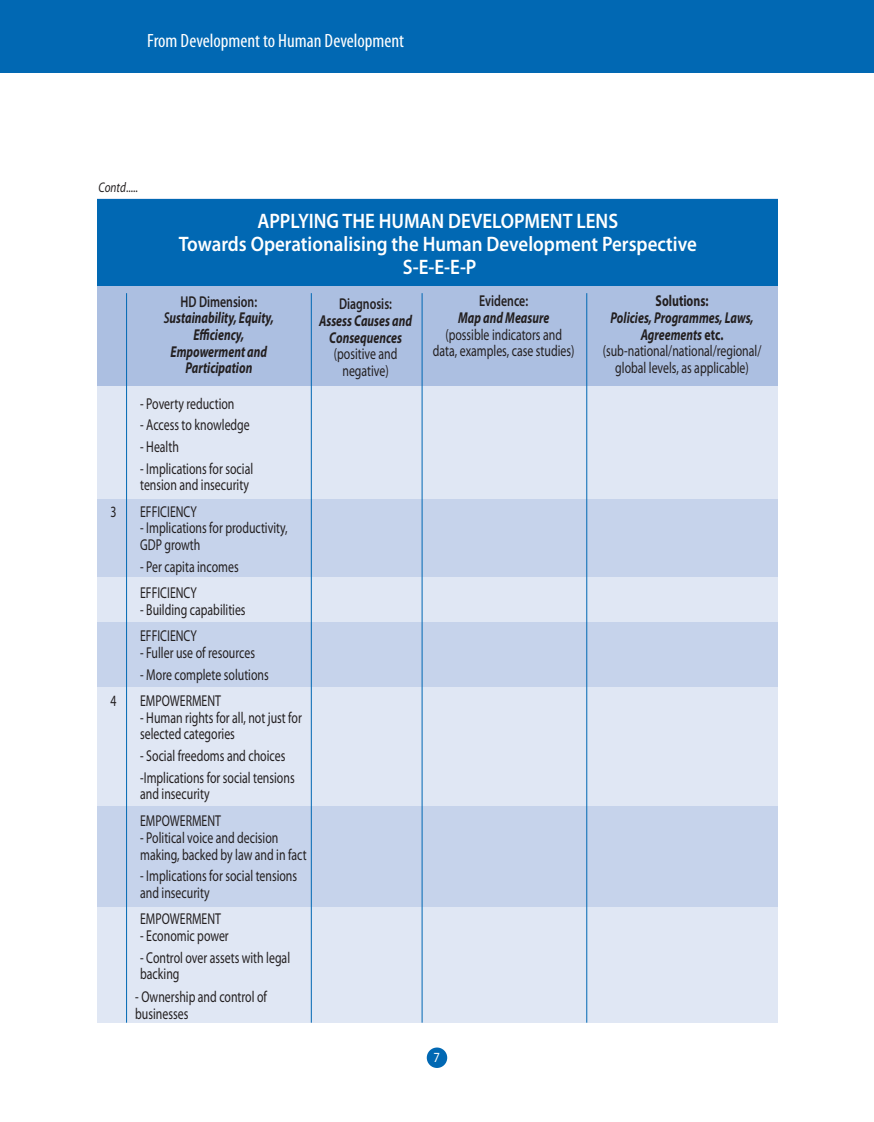
<style>
.page{position:relative;width:874px;height:1122px;background:#fff}
.page>*{position:absolute;margin:0;border:0;box-sizing:border-box;transform-origin:0 0}
.t1{font:600 21px "Myriad Pro";color:#fff;scale:.9 1}
.t2{font:condensed 19.25px "Myriad Pro";color:#fff}
.t3{font:15.75px/16.6px "Myriad Pro";color:#231f20;scale:.75 1}
.t4{font:italic 700 15.75px/16.6px "Myriad Pro";color:#231f20;text-align:center;scale:.75 1}
.t5{font:italic 14px "Myriad Pro";color:#231f20;scale:.8 1}
.t6{font:14px "Myriad Pro";color:#fff;scale:.9 1}
.s1{font-weight:600;font-style:normal}
.s2{font-weight:600}
.s3{font-weight:400;font-style:normal}
.s4{font-weight:700;font-style:italic}
.s5{font-weight:700}
</style>
<div class="page">
<div style="left:426px;top:1047px;width:21px;height:20px;background:#0168b3;border-radius:50%"></div>
<div style="left:98px;top:198px;width:679px;height:824px;background:#e0e7f4"></div>
<div style="left:98px;top:199px;width:679px;height:87px;background:#0168b3"></div>
<div style="left:98px;top:286px;width:679px;height:100px;background:#acbfe1"></div>
<div style="left:98px;top:499px;width:679px;height:77px;background:#c6d3eb"></div>
<div style="left:98px;top:622px;width:679px;height:65px;background:#c6d3eb"></div>
<div style="left:98px;top:806px;width:679px;height:100px;background:#c6d3eb"></div>
<hr style="left:311px;top:293px;width:1px;height:729px;background:#0168b3">
<hr style="left:126px;top:293px;width:1px;height:729px;background:#0168b3">
<hr style="left:586px;top:293px;width:1px;height:729px;background:#0168b3">
<hr style="left:421px;top:293px;width:1px;height:729px;background:#0168b3">
<div style="left:0;top:0;width:873px;height:73px;background:#0168b3"></div>
<p class="t2" style="left:147px;top:30px;width:258px">From Development to Human Development</p>
<p class="t5" style="left:99px;top:179px;width:51px">Contd.....</p>
<p class="t1" style="left:257px;top:209px;width:402px">APPLYING THE HUMAN DEVELOPMENT LENS</p>
<p class="t1" style="left:179px;top:232px;width:577px">Towards Operationalising the Human Development Perspective</p>
<p class="t1" style="left:402px;top:255px;width:83px">S-E-E-E-P</p>
<p class="t4" style="left:164px;top:293px;width:148px"><span class="s1">HD Dimension:<br></span><span class="s2">S</span>ustainability, Equity,<br>Efficiency,<br>Empowerment and<br>Participation</p>
<p class="t4" style="left:319px;top:296px;width:125px"><span class="s1">Diagnosis:<br></span>Assess Causes and<br>Consequences <span class="s3">(positive and negative)</span></p>
<p class="t3" style="left:433px;top:293px;width:190px;text-align:center"><span class="s2">Evidence:<br></span><span class="s4">Map and Measure<br></span>(possible indicators and data, examples, case studies)</p>
<p class="t3" style="left:602px;top:293px;width:213px;text-align:center"><span class="s5">Solutions:<br></span><span class="s4">Policies, Programmes, Laws,<br>Agreements</span> <span class="s5">etc. </span>(sub-national/national/regional/ global levels, as applicable)</p>
<p class="t3" style="left:140px;top:395px;width:127px">- Poverty reduction</p>
<p class="t3" style="left:140px;top:417px;width:148px">- Access to knowledge</p>
<p class="t3" style="left:140px;top:438px;width:53px">- Health</p>
<p class="t3" style="left:140px;top:460px;width:152px">- Implications for social tension and insecurity</p>
<p class="t3" style="left:110px;top:503px;width:10px">3</p>
<p class="t3" style="left:140px;top:503px;width:77px">EFFICIENCY</p>
<p class="t3" style="left:140px;top:520px;width:198px">- Implications for productivity,<br>GDP growth</p>
<p class="t3" style="left:140px;top:558px;width:133px">- Per capita incomes</p>
<p class="t3" style="left:140px;top:584px;width:77px">EFFICIENCY</p>
<p class="t3" style="left:140px;top:601px;width:142px">- Building capabilities</p>
<p class="t3" style="left:140px;top:628px;width:77px">EFFICIENCY</p>
<p class="t3" style="left:140px;top:644px;width:155px">- Fuller use of resources</p>
<p class="t3" style="left:140px;top:666px;width:173px">- More complete solutions</p>
<p class="t3" style="left:110px;top:692px;width:10px">4</p>
<p class="t3" style="left:140px;top:692px;width:109px">EMPOWERMENT</p>
<p class="t3" style="left:140px;top:709px;width:217px">- Human rights for all, not just for selected categories</p>
<p class="t3" style="left:140px;top:747px;width:195px">- Social freedoms and choices</p>
<p class="t3" style="left:140px;top:769px;width:207px">-Implications for social tensions and insecurity</p>
<p class="t3" style="left:140px;top:812px;width:109px">EMPOWERMENT</p>
<p class="t3" style="left:140px;top:829px;width:223px">- Political voice and decision making, backed by law and in fact</p>
<p class="t3" style="left:140px;top:867px;width:211px">- Implications for social tensions and insecurity</p>
<p class="t3" style="left:140px;top:910px;width:109px">EMPOWERMENT</p>
<p class="t3" style="left:140px;top:927px;width:120px">- Economic power</p>
<p class="t3" style="left:140px;top:949px;width:201px">- Control over assets with legal backing</p>
<p class="t3" style="left:135px;top:987px;width:177px;line-height:17.5px">- Ownership and control of businesses</p>
<p class="t6" style="left:433px;top:1048px;width:9px">7</p>
</div>
